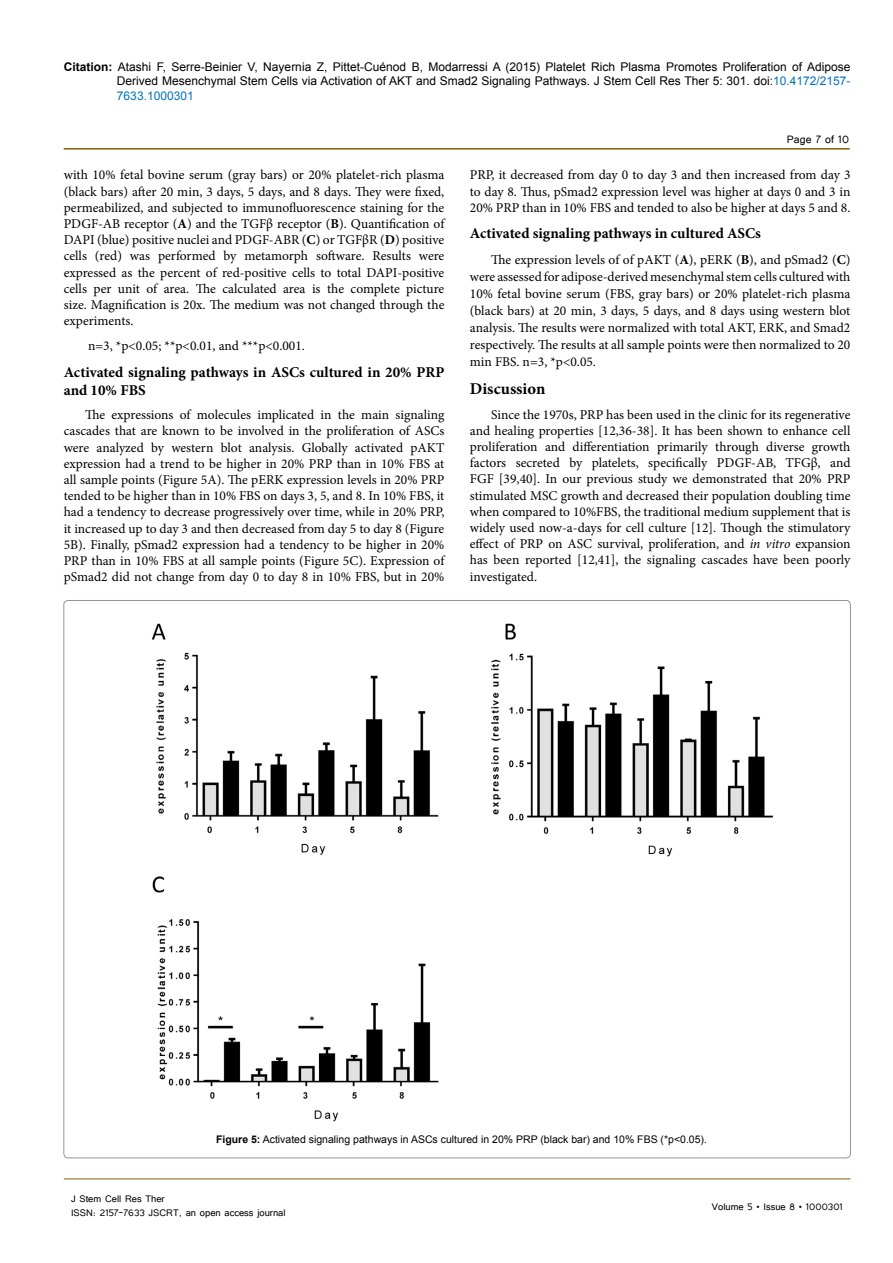
<style>
.page{position:relative;width:893px;height:1263px;background:#fff}
.page>*{position:absolute;margin:0;border:0;box-sizing:border-box;transform-origin:0 0}
.Sh{font:700 16.5px "Minion Pro";color:#000}
.SSH{font:700 15px/18px "Minion Pro";color:#000}
.t1{font:13.5px/16.2px "Minion Pro";color:#000;text-align:justify}
.t2{font:13.5px "Tunga";color:#000}
.t3{font:12px/14.4px "Arial";color:#000;text-align:justify}
.t4{font:12px/14.4px "Tunga";color:#000}
.t5{font:10.5px "Arial";color:#000}
.s1{font-weight:700}
.s2{color:#0072bc}
.s3{font-style:italic}
</style>
<div class="page">
<hr style="left:64px;top:148px;width:786px;height:2px;background:#7f5d00">
<hr style="left:64px;top:1179px;width:786px;height:1px;background:#7f5d00">
<img style="left:152px;top:623px;width:622px;height:499px">
<p class="t3" style="left:117px;top:60px;width:735px;text-indent:-53px"><span class="s1">Citation:</span> Atashi F, Serre-Beinier V, Nayernia Z, Pittet-Cuénod B, Modarressi A (2015) Platelet Rich Plasma Promotes Proliferation of Adipose Derived Mesenchymal Stem Cells via Activation of AKT and Smad2 Signaling Pathways. J Stem Cell Res Ther 5: 301. doi:<span class="s2">10.4172/2157- 7633.1000301</span></p>
<p class="t2" style="left:787px;top:131px;width:64px">Page 7 of 10</p>
<p class="t1" style="left:64px;top:167px;width:382px">with 10% fetal bovine serum (gray bars) or 20% platelet-rich plasma (black bars) after 20 min, 3 days, 5 days, and 8 days. They were fixed, permeabilized, and subjected to immunofluorescence staining for the PDGF-AB receptor (<span class="s1">A</span>) and the TGFβ receptor (<span class="s1">B</span>). Quantification of DAPI (blue) positive nuclei and PDGF-ABR (<span class="s1">C</span>) or TGFβR (<span class="s1">D</span>) positive cells (red) was performed by metamorph software. Results were expressed as the percent of red-positive cells to total DAPI-positive cells per unit of area. The calculated area is the complete picture size. Magnification is 20x. The medium was not changed through the experiments.</p>
<p class="t1" style="left:88px;top:338px;width:218px">n=3, *p&lt;0.05; **p&lt;0.01, and ***p&lt;0.001.</p>
<p class="SSH" style="left:64px;top:362px;width:382px">Activated signaling pathways in ASCs cultured in 20% PRP and 10% FBS</p>
<p class="t1" style="left:64px;top:407px;width:382px;text-indent:21px">The expressions of molecules implicated in the main signaling cascades that are known to be involved in the proliferation of ASCs were analyzed by western blot analysis. Globally activated pAKT expression had a trend to be higher in 20% PRP than in 10% FBS at all sample points (Figure 5A). The pERK expression levels in 20% PRP tended to be higher than in 10% FBS on days 3, 5, and 8. In 10% FBS, it had a tendency to decrease progressively over time, while in 20% PRP, it increased up to day 3 and then decreased from day 5 to day 8 (Figure 5B). Finally, pSmad2 expression had a tendency to be higher in 20% PRP than in 10% FBS at all sample points (Figure 5C). Expression of pSmad2 did not change from day 0 to day 8 in 10% FBS, but in 20%</p>
<p class="t1" style="left:470px;top:167px;width:382px">PRP, it decreased from day 0 to day 3 and then increased from day 3 to day 8. Thus, pSmad2 expression level was higher at days 0 and 3 in 20% PRP than in 10% FBS and tended to also be higher at days 5 and 8.</p>
<p class="SSH" style="left:470px;top:224px;width:293px">Activated signaling pathways in cultured ASCs</p>
<p class="t1" style="left:470px;top:251px;width:382px;line-height:17px;text-indent:21px">The expression levels of of pAKT (<span class="s1">A</span>), pERK (<span class="s1">B</span>), and pSmad2 (<span class="s1">C</span>) were assessed for adipose-derived mesenchymal stem cells cultured with 10% fetal bovine serum (FBS, gray bars) or 20% platelet-rich plasma (black bars) at 20 min, 3 days, 5 days, and 8 days using western blot analysis. The results were normalized with total AKT, ERK, and Smad2 respectively. The results at all sample points were then normalized to 20 min FBS. n=3, *p&lt;0.05.</p>
<p class="Sh" style="left:470px;top:377px;width:77px">Discussion</p>
<p class="t1" style="left:470px;top:406px;width:382px;text-indent:21px">Since the 1970s, PRP has been used in the clinic for its regenerative and healing properties [12,36-38]. It has been shown to enhance cell proliferation and differentiation primarily through diverse growth factors secreted by platelets, specifically PDGF-AB, TFGβ, and FGF [39,40]. In our previous study we demonstrated that 20% PRP stimulated MSC growth and decreased their population doubling time when compared to 10%FBS, the traditional medium supplement that is widely used now-a-days for cell culture [12]. Though the stimulatory effect of PRP on ASC survival, proliferation, and <span class="s3">in vitro</span> expansion has been reported [12,41], the signaling cascades have been poorly investigated.</p>
<p class="t5" style="left:216px;top:1133px;width:492px"><span class="s1">Figure 5:</span> Activated signaling pathways in ASCs cultured in 20% PRP (black bar) and 10% FBS (*p&lt;0.05).</p>
<p class="t4" style="left:71px;top:1190px;width:216px">J Stem Cell Res Ther<br>ISSN: 2157-7633 JSCRT, an open access journal</p>
<p class="t4" style="left:712px;top:1199px;width:132px">Volume 5 • Issue 8 • 1000301</p>
</div>
